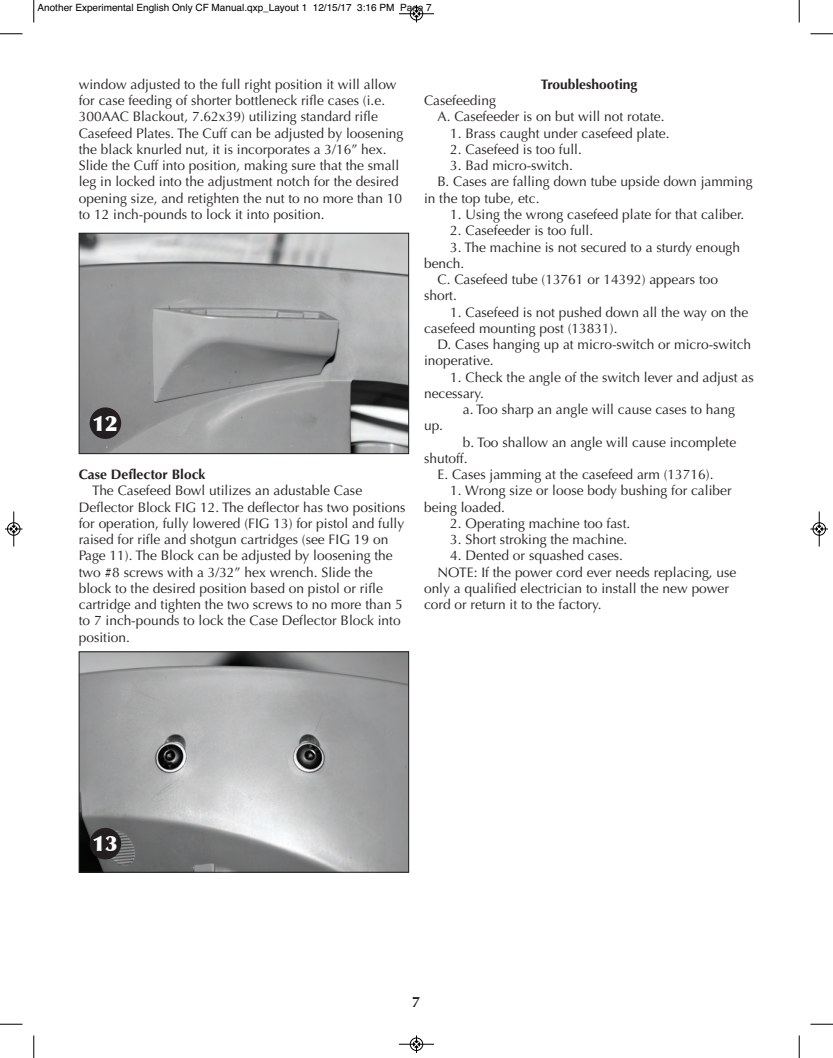
<style>
.page{position:relative;width:833px;height:1058px;background:#fff}
.page>*{position:absolute;margin:0;border:0;box-sizing:border-box;transform-origin:0 0}
.t1{font:900 21.25px "Optima";color:#fff}
.t2{font:700 15px "Optima";color:#231f20}
.t3{font:13.75px/16.2px "Optima LT Std";color:#231f20}
.t4{font:700 13.75px "Optima LT Std";color:#231f20}
.t5{font:10px "Helvetica";color:#000}
</style>
<div class="page">
<img style="left:81px;top:235px;width:326px;height:217px">
<div style="left:79px;top:233px;width:330px;height:221px;border:1px solid #231f20"></div>
<img style="left:81px;top:653px;width:326px;height:217px">
<div style="left:79px;top:651px;width:330px;height:221px;border:1px solid #231f20"></div>
<div style="left:90px;top:407px;width:31px;height:32px;background:#231f20;border-radius:50%"></div>
<div style="left:90px;top:828px;width:31px;height:31px;background:#231f20;border-radius:50%"></div>
<svg style="left:33px;top:0;width:2px;height:22px"></svg>
<svg style="left:0;top:33px;width:22px;height:2px"></svg>
<svg style="left:798px;top:0;width:2px;height:22px"></svg>
<svg style="left:810px;top:33px;width:22px;height:2px"></svg>
<svg style="left:33px;top:1035px;width:2px;height:23px"></svg>
<svg style="left:0;top:1023px;width:22px;height:2px"></svg>
<svg style="left:798px;top:1035px;width:2px;height:23px"></svg>
<svg style="left:810px;top:1023px;width:22px;height:2px"></svg>
<hr style="left:399px;top:14px;width:35px;height:1px;background:#000">
<div style="left:410px;top:7px;width:13px;height:13px;border:1px solid #000;border-radius:50%"></div>
<svg style="left:413px;top:5px;width:6px;height:17px"></svg>
<hr style="left:399px;top:1044px;width:35px;height:1px;background:#000">
<div style="left:410px;top:1037px;width:13px;height:13px;border:1px solid #000;border-radius:50%"></div>
<svg style="left:413px;top:1035px;width:6px;height:17px"></svg>
<hr style="left:14px;top:511px;width:1px;height:35px;background:#000">
<div style="left:7px;top:522px;width:13px;height:13px;border:1px solid #000;border-radius:50%"></div>
<svg style="left:5px;top:526px;width:17px;height:6px"></svg>
<hr style="left:819px;top:511px;width:1px;height:35px;background:#000">
<div style="left:812px;top:522px;width:13px;height:13px;border:1px solid #000;border-radius:50%"></div>
<svg style="left:810px;top:526px;width:18px;height:6px"></svg>
<p class="t5" style="left:38px;top:2px;width:396px">Another Experimental English Only CF Manual.qxp_Layout 1 12/15/17 3:16 PM Page 7</p>
<p class="t3" style="left:79px;top:77px;width:326px">window adjusted to the full right position it will allow for case feeding of shorter bottleneck rifle cases (i.e.<br>300AAC Blackout, 7.62x39) utilizing standard rifle Casefeed Plates. The Cuff can be adjusted by loosening the black knurled nut, it is incorporates a 3/16” hex.<br>Slide the Cuff into position, making sure that the small leg in locked into the adjustment notch for the desired opening size, and retighten the nut to no more than 10 to 12 inch-pounds to lock it into position.</p>
<h1 class="t1" style="left:93px;top:410px;width:27px">12</h1>
<p class="t4" style="left:79px;top:469px;width:128px">Case Deflector Block</p>
<p class="t3" style="left:79px;top:484px;width:328px;text-indent:14px">The Casefeed Bowl utilizes an adustable Case Deflector Block FIG 12. The deflector has two positions for operation, fully lowered (FIG 13) for pistol and fully raised for rifle and shotgun cartridges (see FIG 19 on Page 11). The Block can be adjusted by loosening the two #8 screws with a 3/32” hex wrench. Slide the block to the desired position based on pistol or rifle cartridge and tighten the two screws to no more than 5 to 7 inch-pounds to lock the Case Deflector Block into position.</p>
<p class="t4" style="left:540px;top:79px;width:98px">Troubleshooting</p>
<p class="t3" style="left:437px;top:94px;width:228px;text-indent:-14px">Casefeeding<br>A. Casefeeder is on but will not rotate.</p>
<p class="t3" style="left:450px;top:126px;width:221px">1. Brass caught under casefeed plate.</p>
<p class="t3" style="left:450px;top:142px;width:133px">2. Casefeed is too full.</p>
<p class="t3" style="left:450px;top:159px;width:124px">3. Bad micro-switch.</p>
<p class="t3" style="left:437px;top:175px;width:316px">B. Cases are falling down tube upside down jamming</p>
<p class="t3" style="left:424px;top:191px;width:117px">in the top tube, etc.</p>
<p class="t3" style="left:450px;top:207px;width:295px">1. Using the wrong casefeed plate for that caliber.</p>
<p class="t3" style="left:450px;top:224px;width:144px">2. Casefeeder is too full.</p>
<p class="t3" style="left:450px;top:240px;width:291px">3. The machine is not secured to a sturdy enough</p>
<p class="t3" style="left:424px;top:256px;width:42px">bench.</p>
<p class="t3" style="left:437px;top:272px;width:282px">C. Casefeed tube (13761 or 14392) appears too</p>
<p class="t3" style="left:424px;top:289px;width:34px">short.</p>
<p class="t3" style="left:424px;top:305px;width:326px;text-indent:26px">1. Casefeed is not pushed down all the way on the casefeed mounting post (13831).</p>
<p class="t3" style="left:424px;top:337px;width:328px;text-indent:14px">D. Cases hanging up at micro-switch or micro-switch inoperative.</p>
<p class="t3" style="left:424px;top:370px;width:331px;text-indent:26px">1. Check the angle of the switch lever and adjust as necessary.</p>
<p class="t3" style="left:463px;top:402px;width:273px">a. Too sharp an angle will cause cases to hang</p>
<p class="t3" style="left:424px;top:419px;width:21px">up.</p>
<p class="t3" style="left:463px;top:435px;width:275px">b. Too shallow an angle will cause incomplete</p>
<p class="t3" style="left:424px;top:451px;width:45px">shutoff.</p>
<p class="t3" style="left:437px;top:467px;width:277px">E. Cases jamming at the casefeed arm (13716).</p>
<p class="t3" style="left:424px;top:484px;width:309px;text-indent:26px">1. Wrong size or loose body bushing for caliber being loaded.</p>
<p class="t3" style="left:450px;top:516px;width:181px">2. Operating machine too fast.</p>
<p class="t3" style="left:450px;top:532px;width:179px">3. Short stroking the machine.</p>
<p class="t3" style="left:450px;top:549px;width:174px">4. Dented or squashed cases.</p>
<p class="t3" style="left:437px;top:565px;width:300px">NOTE: If the power cord ever needs replacing, use</p>
<p class="t3" style="left:424px;top:581px;width:306px">only a qualified electrician to install the new power</p>
<p class="t3" style="left:424px;top:597px;width:179px">cord or return it to the factory.</p>
<h1 class="t1" style="left:93px;top:830px;width:27px">13</h1>
<p class="t2" style="left:412px;top:992px;width:10px">7</p>
</div>
